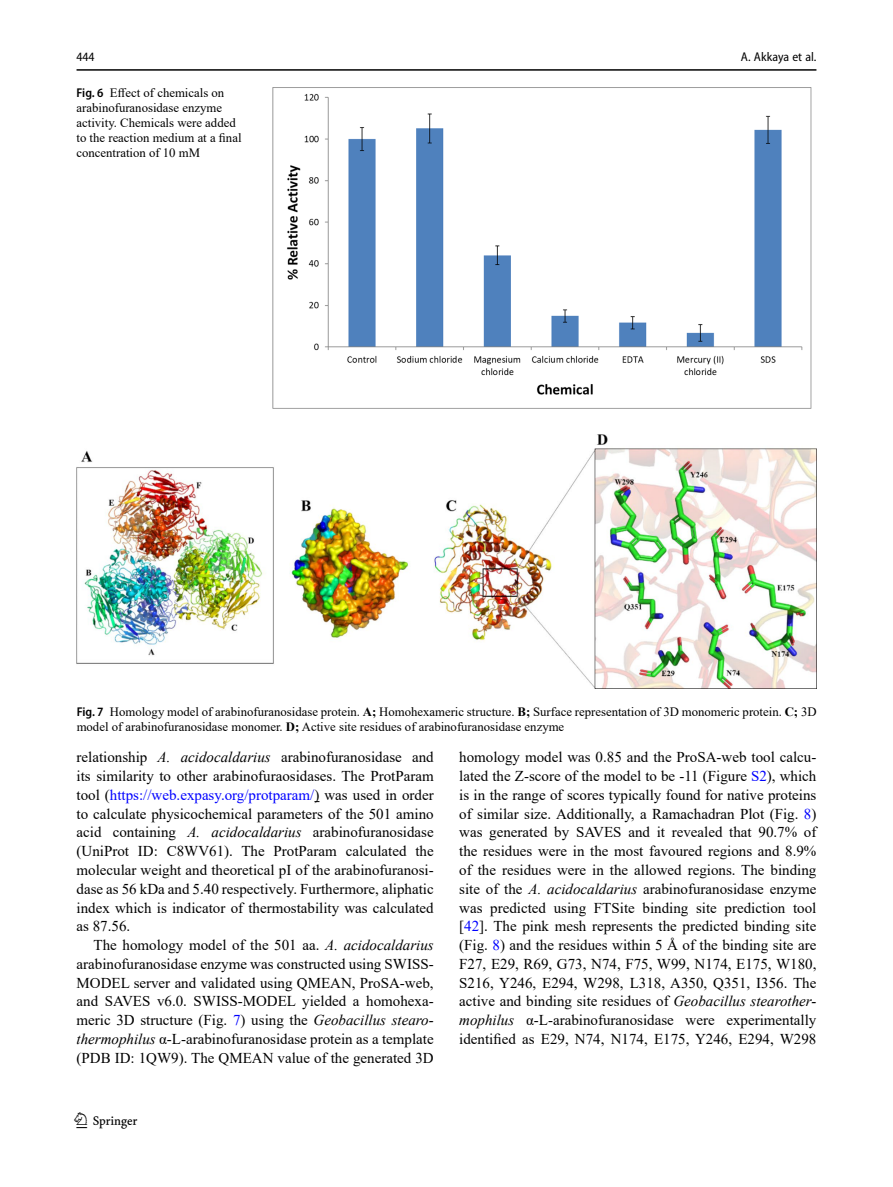
<style>
.page{position:relative;width:893px;height:1187px;background:#fff}
.page>*{position:absolute;margin:0;border:0;box-sizing:border-box;transform-origin:0 0}
.t1{font:22.5px "Springnew";color:#000}
.Body_Text_Indent{font:15px/18.8px "Times New Roman";color:#000;text-align:justify}
.Body_Text{font:15px/18.8px "Times New Roman";color:#000;text-align:justify}
.Figure_Caption{font:12.75px/15px "Times New Roman";color:#000}
.Figure_Caption_Side{font:12.75px/15px "Times New Roman";color:#000}
.t2{font:semi-condensed 12.75px "Myriad Pro";color:#000}
.s1{font-family:"Myriad Pro";font-weight:600;font-stretch:semi-condensed}
.s2{font-weight:700}
.s3{font-style:italic}
.s4{color:#00f}
</style>
<div class="page">
<hr style="left:77px;top:69px;width:739px;height:2px;background:#000">
<img style="left:77px;top:434px;width:740px;height:254px">
<img style="left:272px;top:87px;width:540px;height:322px">
<p class="t2" style="left:77px;top:49px;width:20px">444</p>
<p class="Figure_Caption_Side" style="left:77px;top:84px;width:167px"><span class="s1">Fig. 6</span> Effect of chemicals on arabinofuranosidase enzyme activity. Chemicals were added to the reaction medium at a final concentration of 10 mM</p>
<p class="t2" style="left:741px;top:49px;width:77px">A. Akkaya et al.</p>
<p class="Figure_Caption" style="left:77px;top:703px;width:741px"><span class="s1">Fig. 7</span> Homology model of arabinofuranosidase protein. <span class="s2">A;</span> Homohexameric structure. <span class="s2">B;</span> Surface representation of 3D monomeric protein. <span class="s2">C;</span> 3D model of arabinofuranosidase monomer. <span class="s2">D;</span> Active site residues of arabinofuranosidase enzyme</p>
<p class="Body_Text" style="left:77px;top:747px;width:359px">relationship <span class="s3">A. acidocaldarius</span> arabinofuranosidase and its similarity to other arabinofuraosidases. The ProtParam tool (<span class="s4">https://web.expasy.org/protparam/</span>) was used in order to calculate physicochemical parameters of the 501 amino acid containing <span class="s3">A. acidocaldarius</span> arabinofuranosidase (UniProt ID: C8WV61). The ProtParam calculated the molecular weight and theoretical pI of the arabinofuranosi&shy;dase as 56 kDa and 5.40 respectively. Furthermore, aliphatic index which is indicator of thermostability was calculated as 87.56.</p>
<p class="Body_Text_Indent" style="left:77px;top:935px;width:359px;text-indent:17px">The homology model of the 501 aa. <span class="s3">A. acidocaldarius </span>arabinofuranosidase enzyme was constructed using SWISS-MODEL server and validated using QMEAN, ProSA-web, and SAVES v6.0. SWISS-MODEL yielded a homohexa&shy;meric 3D structure (Fig. <span class="s4">7</span>) using the <span class="s3">Geobacillus stearo&shy;thermophilus</span> α-L-arabinofuranosidase protein as a template (PDB ID: 1QW9). The QMEAN value of the generated 3D</p>
<h1 class="t1" style="left:77px;top:1107px;width:63px">1 3</h1>
<p class="Body_Text_Indent" style="left:459px;top:747px;width:359px">homology model was 0.85 and the ProSA-web tool calcu&shy;lated the Z-score of the model to be -11 (Figure <span class="s4">S2</span>), which is in the range of scores typically found for native proteins of similar size. Additionally, a Ramachadran Plot (Fig. <span class="s4">8</span>) was generated by SAVES and it revealed that 90.7% of the residues were in the most favoured regions and 8.9% of the residues were in the allowed regions. The binding site of the <span class="s3">A. acidocaldarius</span> arabinofuranosidase enzyme was predicted using FTSite binding site prediction tool [<span class="s4">42</span>]. The pink mesh represents the predicted binding site (Fig. <span class="s4">8</span>) and the residues within 5 Å of the binding site are F27, E29, R69, G73, N74, F75, W99, N174, E175, W180, S216, Y246, E294, W298, L318, A350, Q351, I356. The active and binding site residues of <span class="s3">Geobacillus stearother&shy;mophilus</span> α-L-arabinofuranosidase were experimentally identified as E29, N74, N174, E175, Y246, E294, W298</p>
</div>
